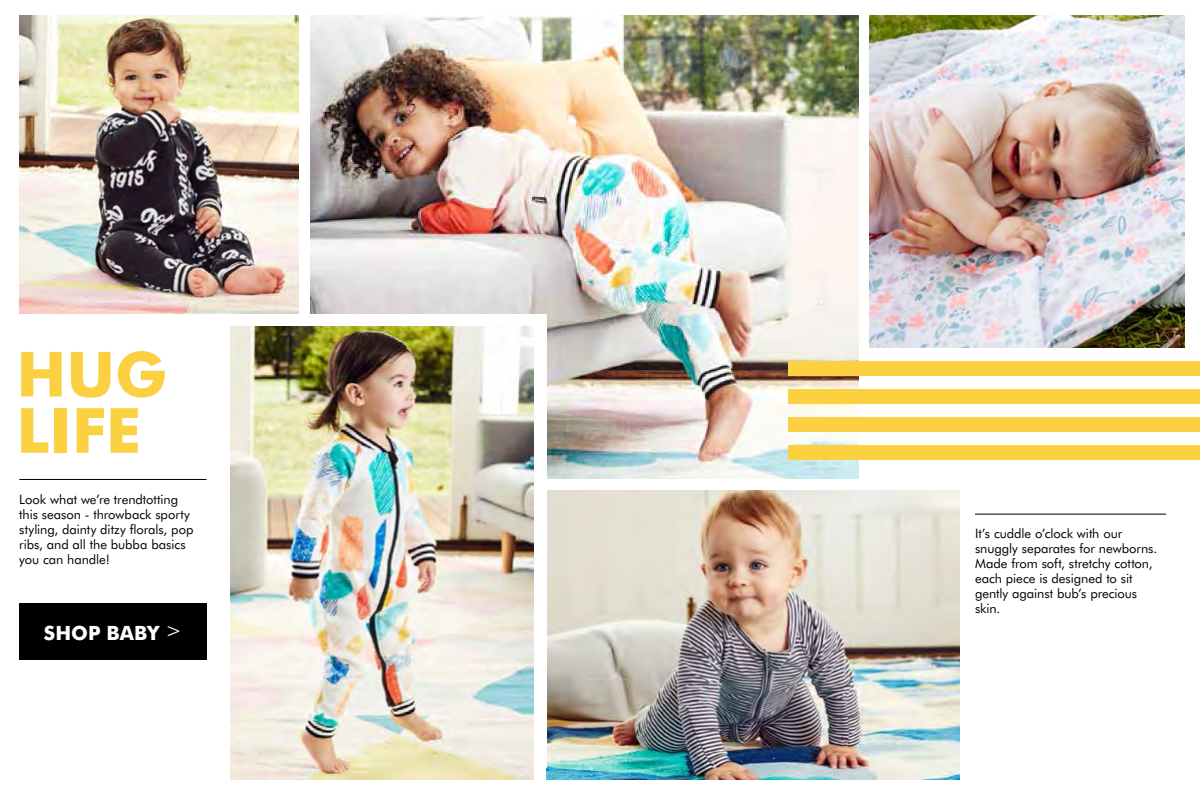
<style>
.page{position:relative;width:1200px;height:800px;background:#fff}
.page>*{position:absolute;margin:0;border:0;box-sizing:border-box;transform-origin:0 0}
.t1{font:700 62.3px/56.2px "Futura BT";color:#fbd142}
.t2{font:700 19.7px "Futura BT";color:#fff}
.t3{font:13px/15px "Futura BT";letter-spacing:-.005em;color:#000}
.s1{font-weight:400}
</style>
<div class="page">
<img style="left:19px;top:16px;width:280px;height:298px">
<img style="left:869px;top:16px;width:316px;height:331px">
<img style="left:546px;top:490px;width:414px;height:289px">
<img style="left:310px;top:16px;width:548px;height:463px">
<hr style="left:975px;top:514px;width:191px;height:1px;background:#000">
<hr style="left:19px;top:479px;width:188px;height:1px;background:#000">
<div style="left:19px;top:604px;width:188px;height:56px;background:#000"></div>
<div style="left:788px;top:446px;width:412px;height:14px;background:#fbd142"></div>
<div style="left:788px;top:418px;width:412px;height:14px;background:#fbd142"></div>
<div style="left:788px;top:389px;width:412px;height:14px;background:#fbd142"></div>
<div style="left:788px;top:361px;width:412px;height:14px;background:#fbd142"></div>
<div style="left:304px;top:314px;width:242px;height:453px;background:#fff"></div>
<img style="left:230px;top:326px;width:303px;height:453px">
<h1 class="t1" style="left:16px;top:346px;width:152px">HUG<br>LIFE</h1>
<p class="t3" style="left:19px;top:491px;width:176px">Look what we’re trendtotting this season - throwback sporty styling, dainty ditzy florals, pop ribs, and all the bubba basics you can handle!</p>
<h2 class="t2" style="left:44px;top:621px;width:139px">SHOP BABY <span class="s1">&gt;</span></h2>
<p class="t3" style="left:975px;top:526px;width:184px">It’s cuddle o’clock with our snuggly separates for newborns.<br>Made from soft, stretchy cotton, each piece is designed to sit gently against bub’s precious skin.</p>
</div>
